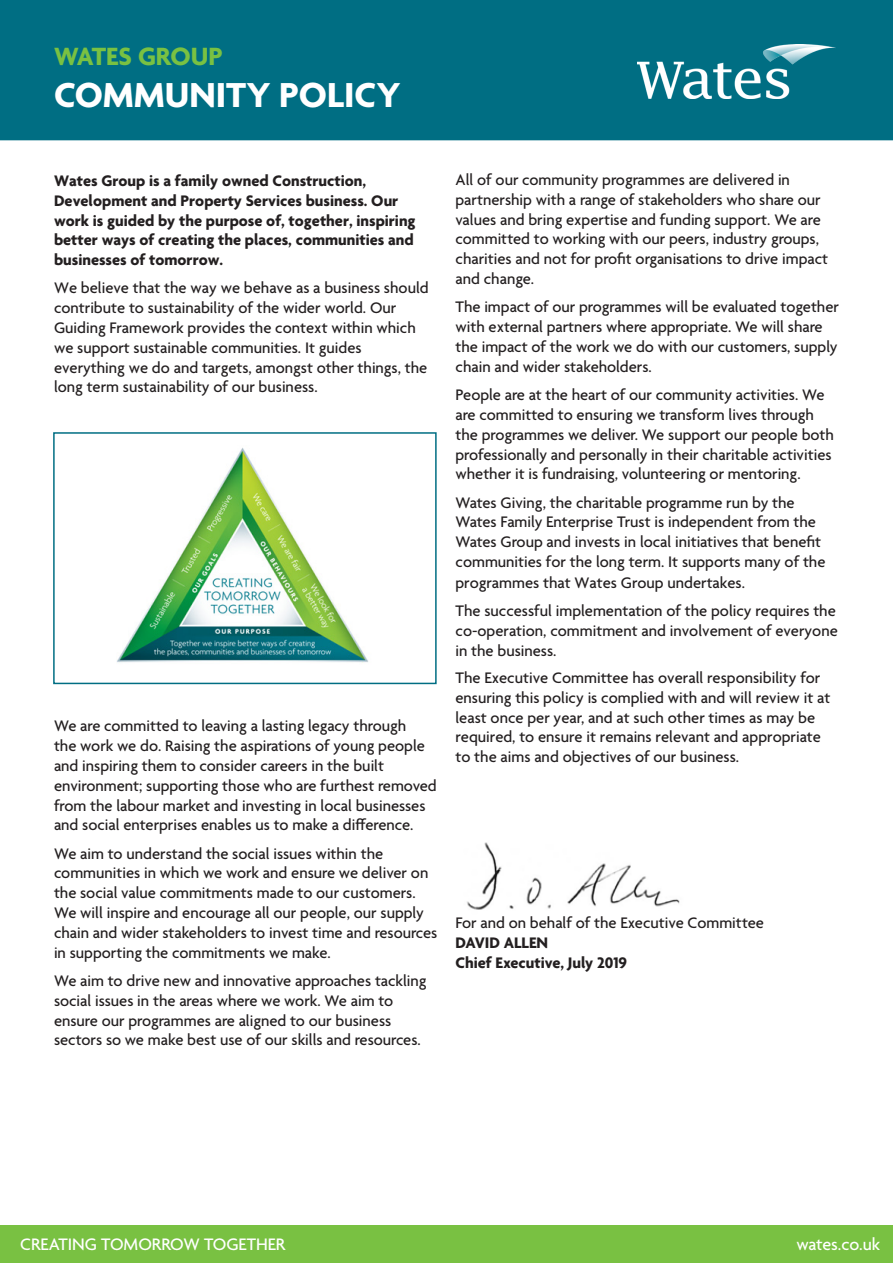
<style>
.page{position:relative;width:893px;height:1263px;background:#fff}
.page>*{position:absolute;margin:0;border:0;box-sizing:border-box;transform-origin:0 0}
.t1{font:700 37.5px "Agenda";color:#fff}
.t2{font:700 27px "Agenda";letter-spacing:-.005em;color:#79c142}
.t3{font:500 18px "Agenda";color:#fff}
.t4{font:500 16.5px/19.8px "Agenda";color:#231f20}
.t5{font:700 16.5px/19.8px "Agenda";color:#231f20}
</style>
<div class="page">
<img style="left:467px;top:842px;width:213px;height:68px">
<div style="left:53px;top:432px;width:384px;height:252px;background:#fff;border:2px solid #006e83"></div>
<img style="left:117px;top:448px;width:252px;height:215px">
<div style="left:0;top:0;width:893px;height:140px;background:#006e83"></div>
<img style="left:638px;top:45px;width:197px;height:54px">
<div style="left:0;top:1225px;width:893px;height:38px;background:#79c142"></div>
<p class="t2" style="left:54px;top:42px;width:170px">WATES GROUP</p>
<p class="t1" style="left:54px;top:75px;width:348px">COMMUNITY POLICY</p>
<p class="t5" style="left:54px;top:172px;width:363px">Wates Group is a family owned Construction, Development and Property Services business. Our work is guided by the purpose of, together, inspiring better ways of creating the places, communities and businesses of tomorrow.</p>
<p class="t4" style="left:54px;top:278px;width:376px">We believe that the way we behave as a business should contribute to sustainability of the wider world. Our Guiding Framework provides the context within which we support sustainable communities. It guides everything we do and targets, amongst other things, the long term sustainability of our business.</p>
<p class="t4" style="left:54px;top:717px;width:384px">We are committed to leaving a lasting legacy through<br>the work we do. Raising the aspirations of young people and inspiring them to consider careers in the built environment; supporting those who are furthest removed from the labour market and investing in local businesses and social enterprises enables us to make a difference.</p>
<p class="t4" style="left:54px;top:844px;width:385px">We aim to understand the social issues within the communities in which we work and ensure we deliver on the social value commitments made to our customers.<br>We will inspire and encourage all our people, our supply chain and wider stakeholders to invest time and resources in supporting the commitments we make.</p>
<p class="t4" style="left:54px;top:972px;width:374px">We aim to drive new and innovative approaches tackling social issues in the areas where we work. We aim to ensure our programmes are aligned to our business sectors so we make best use of our skills and resources.</p>
<p class="t4" style="left:455px;top:171px;width:374px">All of our community programmes are delivered in partnership with a range of stakeholders who share our values and bring expertise and funding support. We are committed to working with our peers, industry groups, charities and not for profit organisations to drive impact and change.</p>
<p class="t4" style="left:455px;top:298px;width:385px">The impact of our programmes will be evaluated together with external partners where appropriate. We will share the impact of the work we do with our customers, supply chain and wider stakeholders.</p>
<p class="t4" style="left:455px;top:386px;width:380px">People are at the heart of our community activities. We are committed to ensuring we transform lives through the programmes we deliver. We support our people both professionally and personally in their charitable activities whether it is fundraising, volunteering or mentoring.</p>
<p class="t4" style="left:455px;top:493px;width:371px">Wates Giving, the charitable programme run by the Wates Family Enterprise Trust is independent from the Wates Group and invests in local initiatives that benefit communities for the long term. It supports many of the programmes that Wates Group undertakes.</p>
<p class="t4" style="left:455px;top:602px;width:384px;text-align:justify">The successful implementation of the policy requires the co-operation, commitment and involvement of everyone in the business.</p>
<p class="t4" style="left:455px;top:669px;width:376px">The Executive Committee has overall responsibility for ensuring this policy is complied with and will review it at least once per year, and at such other times as may be required, to ensure it remains relevant and appropriate to the aims and objectives of our business.</p>
<p class="t4" style="left:455px;top:914px;width:310px">For and on behalf of the Executive Committee</p>
<p class="t5" style="left:455px;top:934px;width:94px">DAVID ALLEN</p>
<p class="t5" style="left:455px;top:954px;width:173px">Chief Executive, July 2019</p>
<p class="t3" style="left:20px;top:1234px;width:267px">CREATING TOMORROW TOGETHER</p>
<p class="t3" style="left:796px;top:1234px;width:85px">wates.co.uk</p>
</div>
